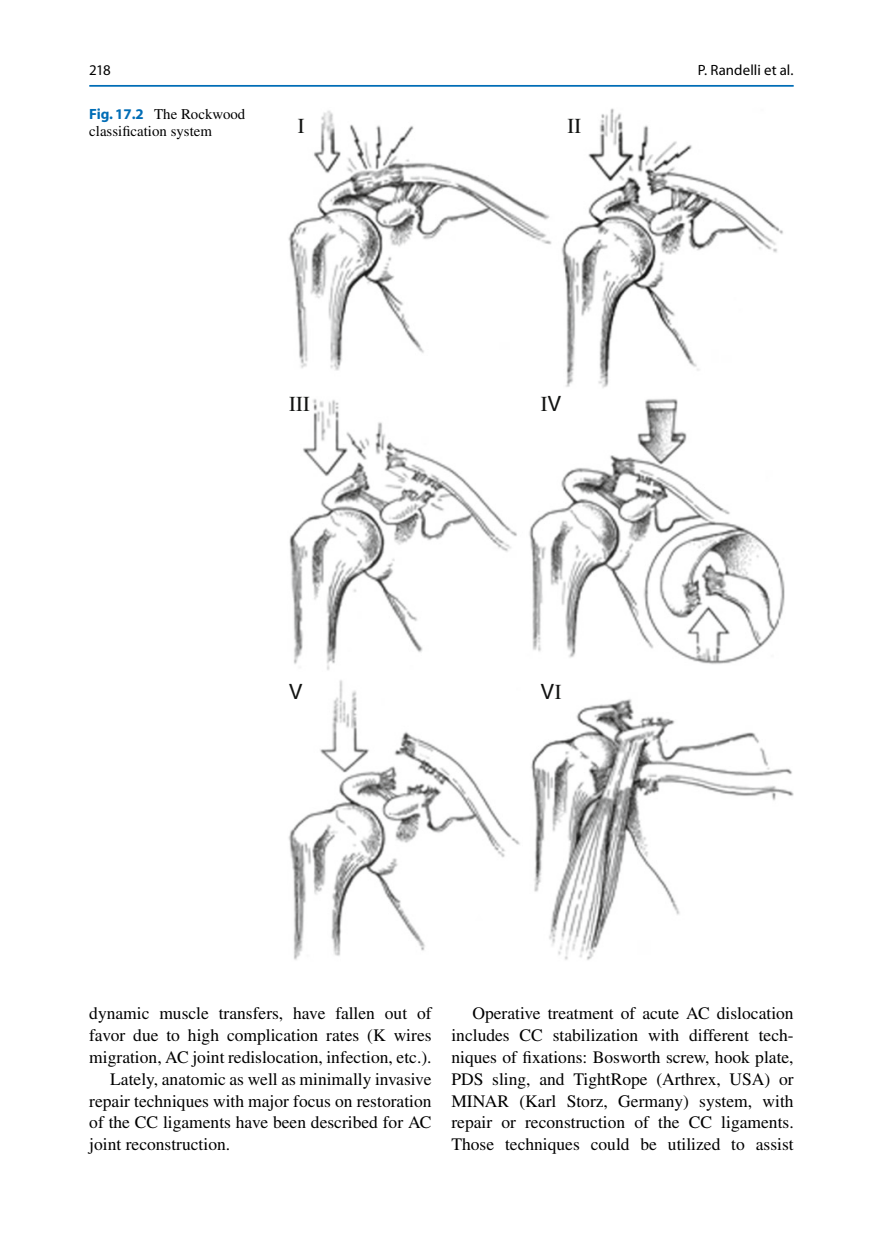
<style>
.page{position:relative;width:883px;height:1260px;background:#fff}
.page>*{position:absolute;margin:0;border:0;box-sizing:border-box;transform-origin:0 0}
.t1{font:21px "Helvetica";color:#131413}
.t2{font:17.5px/21.9px "Times";color:#000;text-align:justify}
.t3{font:14.88px/17.5px "Times";color:#000}
.t4{font:14.88px "Myriad";letter-spacing:.005em;color:#000}
.s1{font-family:"Myriad";font-weight:700;color:#006db6}
</style>
<div class="page">
<img style="left:288px;top:108px;width:506px;height:852px">
<hr style="left:89px;top:85px;width:705px;height:2px;background:#006db6">
<svg style="left:298px;top:119px;width:6px;height:14px"></svg>
<svg style="left:568px;top:119px;width:13px;height:14px"></svg>
<svg style="left:290px;top:397px;width:19px;height:14px"></svg>
<svg style="left:541px;top:397px;width:6px;height:14px"></svg>
<svg style="left:555px;top:685px;width:6px;height:14px"></svg>
<p class="t4" style="left:89px;top:64px;width:23px">218</p>
<p class="t3" style="left:89px;top:106px;width:158px"><span class="s1">Fig. 17.2</span> The Rockwood classification system</p>
<p class="t1" style="left:548px;top:396px;width:16px">V</p>
<p class="t1" style="left:289px;top:684px;width:16px">V</p>
<p class="t1" style="left:541px;top:684px;width:16px">V</p>
<p class="t4" style="left:698px;top:64px;width:97px">P. Randelli et al.</p>
<p class="t2" style="left:89px;top:1004px;width:344px">dynamic muscle transfers, have fallen out of</p>
<p class="t2" style="left:89px;top:1026px;width:344px">favor due to high complication rates (K wires</p>
<p class="t2" style="left:89px;top:1048px;width:344px">migration, AC joint redislocation, infection, etc.).</p>
<p class="t2" style="left:110px;top:1070px;width:323px">Lately, anatomic as well as minimally invasive</p>
<p class="t2" style="left:89px;top:1091px;width:344px">repair techniques with major focus on restoration</p>
<p class="t2" style="left:89px;top:1113px;width:344px">of the CC ligaments have been described for AC</p>
<p class="t2" style="left:89px;top:1135px;width:142px">joint reconstruction.</p>
<p class="t2" style="left:451px;top:1004px;width:344px;text-indent:21px">Operative treatment of acute AC dislocation includes CC stabilization with different tech&shy;niques of fixations: Bosworth screw, hook plate, PDS sling, and TightRope (Arthrex, USA) or MINAR (Karl Storz, Germany) system, with repair or reconstruction of the CC ligaments.<br>Those techniques could be utilized to assist</p>
</div>
